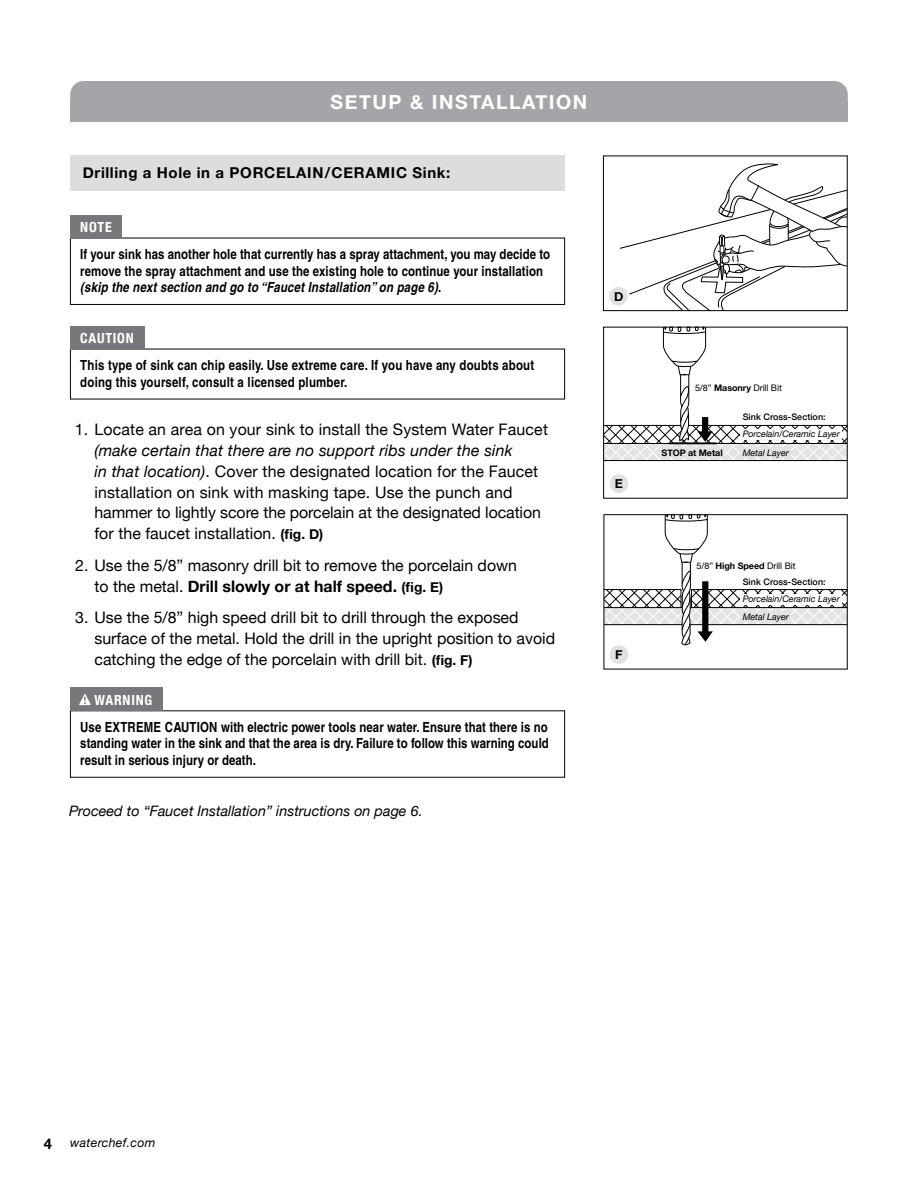
<style>
.page{position:relative;width:918px;height:1188px;background:#fff}
.page>*{position:absolute;margin:0;border:0;box-sizing:border-box;transform-origin:0 0}
.t1{font:700 19.5px "Helvetica Neue";letter-spacing:.08em;color:#fff}
.t2{font:15.9px/20.9px "Helvetica Neue";color:#000}
.t3{font:700 15px "Helvetica Neue";letter-spacing:.045em;color:#000}
.t4{font:700 14.7px "Helvetica Neue";color:#000}
.t5{font:italic 14.4px "Helvetica Neue";color:#000}
.t6{font:700 condensed 13.95px/16.5px "Helvetica LT";letter-spacing:.01em;color:#000}
.t7{font:700 condensed 13.95px "Helvetica Neue";letter-spacing:.055em;color:#fff}
.t8{font:700 12.6px "Helvetica Neue";color:#000}
.t9{font:italic 12.45px "Helvetica Neue";letter-spacing:.02em;color:#000}
.t10{font:italic 9px "Helvetica Neue";letter-spacing:-.005em;color:#000}
.t11{font:9px "Helvetica Neue";letter-spacing:-.005em;color:#000}
.t12{font:500 9px "Helvetica Neue";letter-spacing:.005em;color:#000}
.t13{font:700 9px "Helvetica Neue";letter-spacing:-.005em;color:#000}
.s1{font-style:italic}
.s2{font-weight:700;font-size:13.8px}
.s3{font-weight:700}
</style>
<div class="page">
<div style="left:70px;top:81px;width:778px;height:41px;background:#a3a5a8;border-radius:14px"></div>
<div style="left:70px;top:101px;width:778px;height:21px;background:#a3a5a8"></div>
<svg style="left:603px;top:326px;width:245px;height:136px"></svg>
<hr style="left:604px;top:460px;width:243px;height:1px;background:#000">
<hr style="left:604px;top:443px;width:243px;height:1px;background:#000">
<hr style="left:669px;top:442px;width:47px;height:2px;background:#000">
<svg style="left:603px;top:514px;width:245px;height:132px"></svg>
<div style="left:603px;top:156px;width:245px;height:155px;border:1px solid #000"></div>
<svg style="left:619px;top:162px;width:229px;height:150px"></svg>
<div style="left:740px;top:430px;width:102px;height:10px;background:#fff"></div>
<div style="left:740px;top:594px;width:102px;height:10px;background:#fff"></div>
<div style="left:740px;top:447px;width:51px;height:11px;background:#e2e3e4"></div>
<div style="left:740px;top:612px;width:51px;height:10px;background:#e2e3e4"></div>
<div style="left:660px;top:447px;width:64px;height:11px;background:#e2e3e4"></div>
<div style="left:70px;top:238px;width:495px;height:67px;border:1px solid #000"></div>
<div style="left:70px;top:215px;width:52px;height:23px;background:#77787b"></div>
<div style="left:70px;top:326px;width:74px;height:23px;background:#77787b"></div>
<div style="left:70px;top:688px;width:93px;height:23px;background:#77787b"></div>
<svg style="left:79px;top:694px;width:12px;height:11px"></svg>
<div style="left:70px;top:156px;width:495px;height:35px;background:#dcddde"></div>
<div style="left:609px;top:287px;width:19px;height:19px;background:#e0e1e2;border-radius:50%"></div>
<div style="left:610px;top:474px;width:18px;height:19px;background:#e0e1e2;border-radius:50%"></div>
<div style="left:610px;top:645px;width:18px;height:19px;background:#e0e1e2;border-radius:50%"></div>
<p class="t1" style="left:331px;top:87px;width:258px">SETUP &amp; INSTALLATION</p>
<p class="t3" style="left:83px;top:161px;width:369px">Drilling a Hole in a PORCELAIN/CERAMIC Sink:</p>
<p class="t7" style="left:80px;top:216px;width:33px">NOTE</p>
<p class="t6" style="left:80px;top:246px;width:471px">If your sink has another hole that currently has a spray attachment, you may decide to remove the spray attachment and use the existing hole to continue your installation <span class="s1">(skip the next section and go to “Faucet Installation” on page 6)</span>.</p>
<p class="t7" style="left:80px;top:327px;width:55px">CAUTION</p>
<p class="t6" style="left:80px;top:357px;width:455px">This type of sink can chip easily. Use extreme care. If you have any doubts about doing this yourself, consult a licensed plumber.</p>
<p class="t2" style="left:75px;top:420px;width:475px">1. Locate an area on your sink to install the System Water Faucet</p>
<p class="t2" style="left:94px;top:441px;width:448px"><span class="s1">(make certain that there are no support ribs under the sink<br>in that location)</span>. Cover the designated location for the Faucet installation on sink with masking tape. Use the punch and hammer to lightly score the porcelain at the designated location for the faucet installation. <span class="s2">(fig. D)</span></p>
<p class="t2" style="left:95px;top:556px;width:424px;text-indent:-19px">2. Use the 5/8” masonry drill bit to remove the porcelain down to the metal. <span class="s3">Drill slowly or at half speed.</span> <span class="s2">(fig. E)</span></p>
<p class="t2" style="left:95px;top:608px;width:462px;text-indent:-19px">3. Use the 5/8” high speed drill bit to drill through the exposed surface of the metal. Hold the drill in the upright position to avoid catching the edge of the porcelain with drill bit. <span class="s2">(fig. F)</span></p>
<p class="t7" style="left:94px;top:689px;width:59px">WARNING</p>
<p class="t6" style="left:80px;top:719px;width:470px;text-align:justify">Use EXTREME CAUTION with electric power tools near water. Ensure that there is no standing water in the sink and that the area is dry. Failure to follow this warning could result in serious injury or death.</p>
<p class="t5" style="left:69px;top:800px;width:355px">Proceed to “Faucet Installation” instructions on page 6.</p>
<p class="t8" style="left:614px;top:286px;width:11px">D</p>
<p class="t8" style="left:615px;top:474px;width:10px">E</p>
<p class="t8" style="left:615px;top:645px;width:9px">F</p>
<p class="t11" style="left:695px;top:381px;width:88px">5/8” <span class="s3">Masonry</span> Drill Bit</p>
<p class="t12" style="left:743px;top:410px;width:85px">Sink Cross-Section:</p>
<p class="t13" style="left:662px;top:446px;width:63px">STOP at Metal</p>
<p class="t10" style="left:743px;top:428px;width:99px">Porcelain/Ceramic Layer</p>
<p class="t10" style="left:743px;top:446px;width:48px">Metal Layer</p>
<p class="t11" style="left:697px;top:560px;width:101px">5/8” <span class="s3">High Speed</span> Drill Bit</p>
<p class="t12" style="left:743px;top:574px;width:85px">Sink Cross-Section:</p>
<p class="t10" style="left:743px;top:592px;width:99px">Porcelain/Ceramic Layer</p>
<p class="t10" style="left:743px;top:610px;width:48px">Metal Layer</p>
<p class="t4" style="left:44px;top:1132px;width:10px">4</p>
<p class="t9" style="left:70px;top:1134px;width:87px">waterchef.com</p>
</div>
